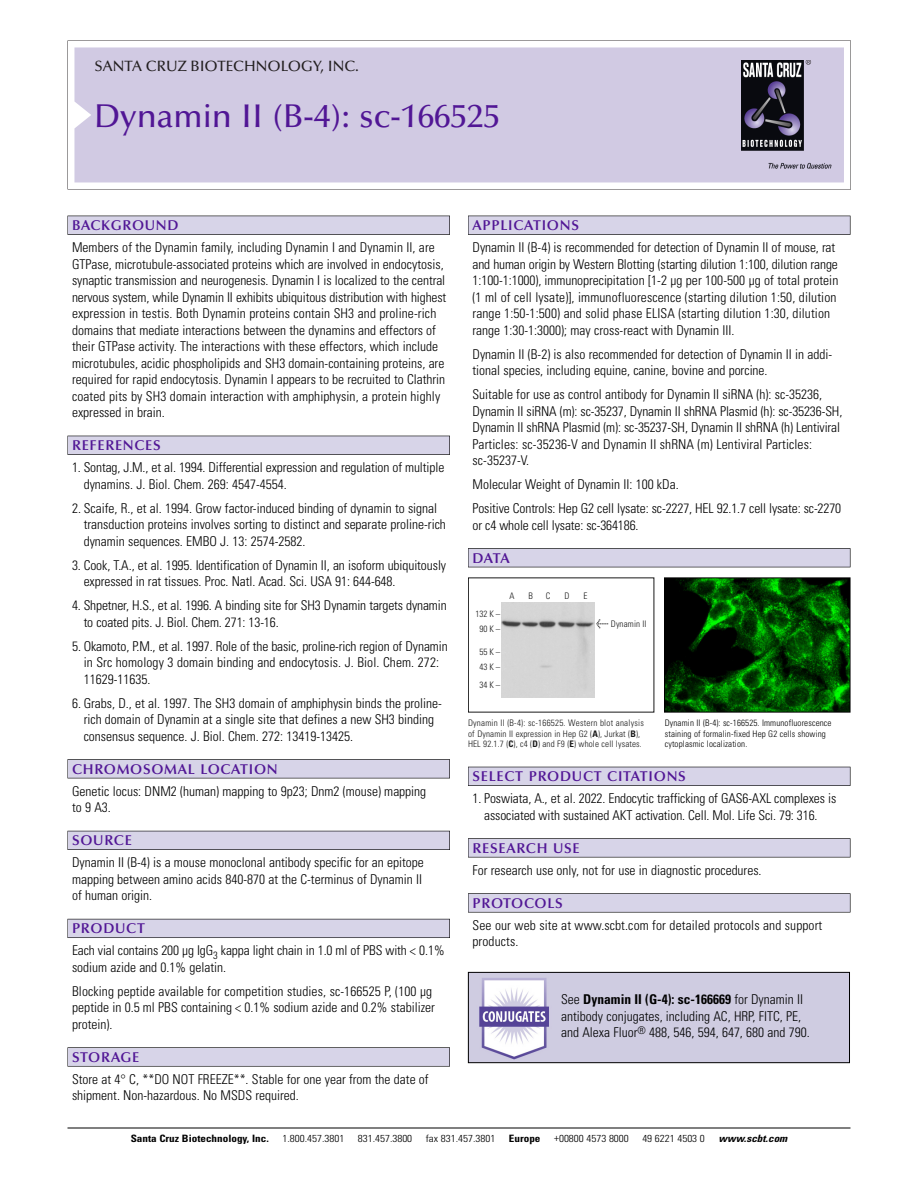
<style>
.page{position:relative;width:918px;height:1188px;background:#fff}
.page>*{position:absolute;margin:0;border:0;box-sizing:border-box;transform-origin:0 0}
.t1{font:500 33px "Optima";color:#511695}
.t2{font:500 15px "Optima";color:#231f20}
.t3{font:600 14.25px "Optima";letter-spacing:.05em;color:#511695}
.t4{font:300 condensed 13.5px/16.5px "Univers";color:#000}
.t5{font:300 condensed 10.2px "Univers";color:#000;scale:1.1 1}
.t6{font:700 condensed 10.2px "Univers";color:#000;scale:1.1 1}
.t7{font:italic 700 condensed 10.2px "Univers";color:#000;scale:1.1 1}
.t8{font:300 condensed 9px/10.5px "Univers";letter-spacing:.015em;color:#191919}
.t9{font:300 condensed 9px/10.5px "Univers";letter-spacing:.015em;color:#000}
.s1{font-family:"Meta Plus";font-weight:400;font-stretch:normal;font-size:10.5px}
.s2{font-weight:700}
</style>
<div class="page">
<svg style="left:68px;top:40px;width:783px;height:149px"></svg>
<div style="left:74px;top:47px;width:770px;height:135px;background:#d1cae3"></div>
<img style="left:741px;top:60px;width:90px;height:108px">
<div style="left:68px;top:216px;width:382px;height:19px;background:#535256"></div>
<div style="left:68px;top:216px;width:381px;height:18px;background:#d7d4e8"></div>
<div style="left:68px;top:436px;width:382px;height:19px;background:#525156"></div>
<div style="left:68px;top:436px;width:381px;height:18px;background:#d7d4e8"></div>
<div style="left:68px;top:759px;width:382px;height:19px;background:#545357"></div>
<div style="left:68px;top:760px;width:381px;height:18px;background:#d7d4e8"></div>
<div style="left:68px;top:831px;width:382px;height:19px;background:#535259"></div>
<div style="left:68px;top:831px;width:381px;height:18px;background:#d7d4e8"></div>
<div style="left:68px;top:919px;width:382px;height:19px;background:#595860"></div>
<div style="left:68px;top:919px;width:381px;height:18px;background:#d7d4e8"></div>
<svg style="left:68px;top:1047px;width:382px;height:20px"></svg>
<div style="left:68px;top:1048px;width:381px;height:18px;background:#d7d4e8"></div>
<div style="left:468px;top:216px;width:382px;height:19px;background:#535256"></div>
<div style="left:468px;top:216px;width:382px;height:18px;background:#d7d4e8"></div>
<div style="left:468px;top:548px;width:382px;height:19px;background:#515155"></div>
<div style="left:468px;top:549px;width:382px;height:18px;background:#d7d4e8"></div>
<div style="left:468px;top:767px;width:382px;height:19px;background:#515057"></div>
<div style="left:468px;top:767px;width:382px;height:18px;background:#d7d4e8"></div>
<div style="left:468px;top:838px;width:382px;height:19px;background:#575659"></div>
<div style="left:468px;top:839px;width:382px;height:18px;background:#d7d4e8"></div>
<svg style="left:468px;top:893px;width:382px;height:20px"></svg>
<div style="left:468px;top:894px;width:382px;height:18px;background:#d7d4e8"></div>
<hr style="left:68px;top:1128px;width:782px;height:1px;background:#000">
<img style="left:666px;top:580px;width:182px;height:130px">
<div style="left:664px;top:578px;width:186px;height:134px;border:1px solid #000"></div>
<img style="left:501px;top:603px;width:93px;height:95px">
<img style="left:470px;top:974px;width:378px;height:87px">
<div style="left:468px;top:972px;width:382px;height:91px;border:1px solid #000"></div>
<p class="t2" style="left:94px;top:60px;width:266px">SANTA CRUZ BIOTECHNOLOGY, INC.</p>
<p class="t1" style="left:94px;top:102px;width:407px">Dynamin II (B-4): sc-166525</p>
<p class="t3" style="left:72px;top:219px;width:108px">BACKGROUND</p>
<p class="t4" style="left:72px;top:240px;width:376px">Members of the Dynamin family, including Dynamin I and Dynamin II, are GTPase, microtubule-associated proteins which are involved in endocytosis, synaptic transmission and neurogenesis. Dynamin I is localized to the central nervous system, while Dynamin II exhibits ubiquitous distribution with highest expression in testis. Both Dynamin proteins contain SH3 and proline-rich domains that mediate interactions between the dynamins and effectors of their GTPase activity. The interactions with these effectors, which include microtubules, acidic phospholipids and SH3 domain-containing proteins, are required for rapid endocytosis. Dynamin I appears to be recruited to Clathrin coated pits by SH3 domain interaction with amphiphysin, a protein highly expressed in brain.</p>
<p class="t3" style="left:72px;top:439px;width:90px">REFERENCES</p>
<p class="t4" style="left:84px;top:460px;width:362px;text-indent:-12px">1. Sontag, J.M., et al. 1994. Differential expression and regulation of multiple dynamins. J. Biol. Chem. 269: 4547-4554.</p>
<p class="t4" style="left:84px;top:501px;width:364px;text-indent:-12px">2. Scaife, R., et al. 1994. Grow factor-induced binding of dynamin to signal transduction proteins involves sorting to distinct and separate proline-rich dynamin sequences. EMBO J. 13: 2574-2582.</p>
<p class="t4" style="left:84px;top:558px;width:364px;text-indent:-12px">3. Cook, T.A., et al. 1995. Identification of Dynamin II, an isoform ubiquitously expressed in rat tissues. Proc. Natl. Acad. Sci. USA 91: 644-648.</p>
<p class="t4" style="left:84px;top:598px;width:365px;text-indent:-12px">4. Shpetner, H.S., et al. 1996. A binding site for SH3 Dynamin targets dynamin to coated pits. J. Biol. Chem. 271: 13-16.</p>
<p class="t4" style="left:84px;top:639px;width:366px;text-indent:-12px">5. Okamoto, P.M., et al. 1997. Role of the basic, proline-rich region of Dynamin in Src homology 3 domain binding and endocytosis. J. Biol. Chem. 272:<br>11629-11635.</p>
<p class="t4" style="left:84px;top:696px;width:360px;text-indent:-12px">6. Grabs, D., et al. 1997. The SH3 domain of amphiphysin binds the proline&shy;rich domain of Dynamin at a single site that defines a new SH3 binding consensus sequence. J. Biol. Chem. 272: 13419-13425.</p>
<p class="t3" style="left:72px;top:763px;width:207px">CHROMOSOMAL LOCATION</p>
<p class="t4" style="left:72px;top:784px;width:356px">Genetic locus: DNM2 (human) mapping to 9p23; Dnm2 (mouse) mapping to 9 A3.</p>
<p class="t3" style="left:72px;top:834px;width:61px">SOURCE</p>
<p class="t4" style="left:72px;top:856px;width:353px">Dynamin II (B-4) is a mouse monoclonal antibody specific for an epitope mapping between amino acids 840-870 at the C-terminus of Dynamin II of human origin.</p>
<p class="t3" style="left:72px;top:922px;width:74px">PRODUCT</p>
<p class="t4" style="left:72px;top:944px;width:374px">Each vial contains 200 µg IgG<sub>3</sub> kappa light chain in 1.0 ml of PBS with &lt; 0.1% sodium azide and 0.1% gelatin.</p>
<p class="t4" style="left:72px;top:984px;width:364px">Blocking peptide available for competition studies, sc-166525 P, (100 µg peptide in 0.5 ml PBS containing &lt; 0.1% sodium azide and 0.2% stabilizer protein).</p>
<p class="t3" style="left:72px;top:1051px;width:69px">STORAGE</p>
<p class="t4" style="left:72px;top:1072px;width:358px">Store at 4° C, **DO NOT FREEZE**. Stable for one year from the date of shipment. Non-hazardous. No MSDS required.</p>
<p class="t3" style="left:473px;top:219px;width:108px">APPLICATIONS</p>
<p class="t4" style="left:473px;top:240px;width:367px">Dynamin II (B-4) is recommended for detection of Dynamin II of mouse, rat and human origin by Western Blotting (starting dilution 1:100, dilution range 1:100-1:1000), immunoprecipitation [1-2 µg per 100-500 µg of total protein (1 ml of cell lysate)], immunofluorescence (starting dilution 1:50, dilution range 1:50-1:500) and solid phase ELISA (starting dilution 1:30, dilution range 1:30-1:3000); may cross-react with Dynamin III.</p>
<p class="t4" style="left:473px;top:347px;width:361px">Dynamin II (B-2) is also recommended for detection of Dynamin II in addi&shy;tional species, including equine, canine, bovine and porcine.</p>
<p class="t4" style="left:473px;top:387px;width:371px">Suitable for use as control antibody for Dynamin II siRNA (h): sc-35236, Dynamin II siRNA (m): sc-35237, Dynamin II shRNA Plasmid (h): sc-35236-SH, Dynamin II shRNA Plasmid (m): sc-35237-SH, Dynamin II shRNA (h) Lentiviral Particles: sc-35236-V and Dynamin II shRNA (m) Lentiviral Particles: sc-35237-V.</p>
<p class="t4" style="left:473px;top:477px;width:208px">Molecular Weight of Dynamin II: 100 kDa.</p>
<p class="t4" style="left:473px;top:501px;width:370px">Positive Controls: Hep G2 cell lysate: sc-2227, HEL 92.1.7 cell lysate: sc-2270 or c4 whole cell lysate: sc-364186.</p>
<p class="t3" style="left:473px;top:552px;width:39px">DATA</p>
<p class="t8" style="left:475px;top:608px;width:26px;line-height:14.5px;text-align:center">132 K –<br>90K–</p>
<p class="t8" style="left:479px;top:645px;width:22px;line-height:15px">55K–<br>43K–</p>
<p class="t8" style="left:479px;top:681px;width:22px">34K–</p>
<p class="t8" style="left:509px;top:592px;width:7px">A</p>
<p class="t8" style="left:528px;top:592px;width:6px">B</p>
<p class="t8" style="left:546px;top:592px;width:6px">C</p>
<p class="t8" style="left:565px;top:592px;width:7px">D</p>
<p class="t8" style="left:584px;top:592px;width:5px">E</p>
<p class="t8" style="left:596px;top:620px;width:52px"><span class="s1">&lt;</span> Dynamin II</p>
<p class="t8" style="left:468px;top:719px;width:177px">Dynamin II (B-4): sc-166525. Western blot analysis of Dynamin II expression in Hep G2 (<span class="s2">A</span>), Jurkat (<span class="s2">B</span>),<br>HEL 92.1.7 (<span class="s2">C</span>), c4 (<span class="s2">D</span>) and F9 (<span class="s2">E</span>) whole cell lysates.</p>
<p class="t9" style="left:665px;top:719px;width:168px">Dynamin II (B-4): sc-166525. Immunofluorescence staining of formalin-fixed Hep G2 cells showing cytoplasmic localization.</p>
<p class="t3" style="left:473px;top:770px;width:215px">SELECT PRODUCT CITATIONS</p>
<p class="t4" style="left:473px;top:792px;width:365px;text-align:center">1. Poswiata, A., et al. 2022. Endocytic trafficking of GAS6-AXL complexes is associated with sustained AKT activation. Cell. Mol. Life Sci. 79: 316.</p>
<p class="t3" style="left:473px;top:842px;width:109px">RESEARCH USE</p>
<p class="t4" style="left:473px;top:863px;width:291px">For research use only, not for use in diagnostic procedures.</p>
<p class="t3" style="left:473px;top:897px;width:92px">PROTOCOLS</p>
<p class="t4" style="left:473px;top:918px;width:351px">See our web site at www.scbt.com for detailed protocols and support products.</p>
<p class="t4" style="left:561px;top:993px;width:250px">See <span class="s2">Dynamin II (G-4): sc-166669</span> for Dynamin II antibody conjugates, including AC, HRP, FITC, PE, and Alexa Fluor<sup>®</sup> 488, 546, 594, 647, 680 and 790.</p>
<p class="t6" style="left:131px;top:1135px;width:127px">Santa Cruz Biotechnology, Inc.</p>
<p class="t5" style="left:282px;top:1135px;width:58px">1.800.457.3801</p>
<p class="t5" style="left:358px;top:1135px;width:51px">831.457.3800</p>
<p class="t5" style="left:426px;top:1135px;width:65px">fax 831.457.3801</p>
<p class="t6" style="left:509px;top:1135px;width:30px">Europe</p>
<p class="t5" style="left:554px;top:1135px;width:69px">+00800 4573 8000</p>
<p class="t5" style="left:642px;top:1135px;width:58px">49 6221 4503 0</p>
<p class="t7" style="left:719px;top:1135px;width:66px">www.scbt.com</p>
</div>
